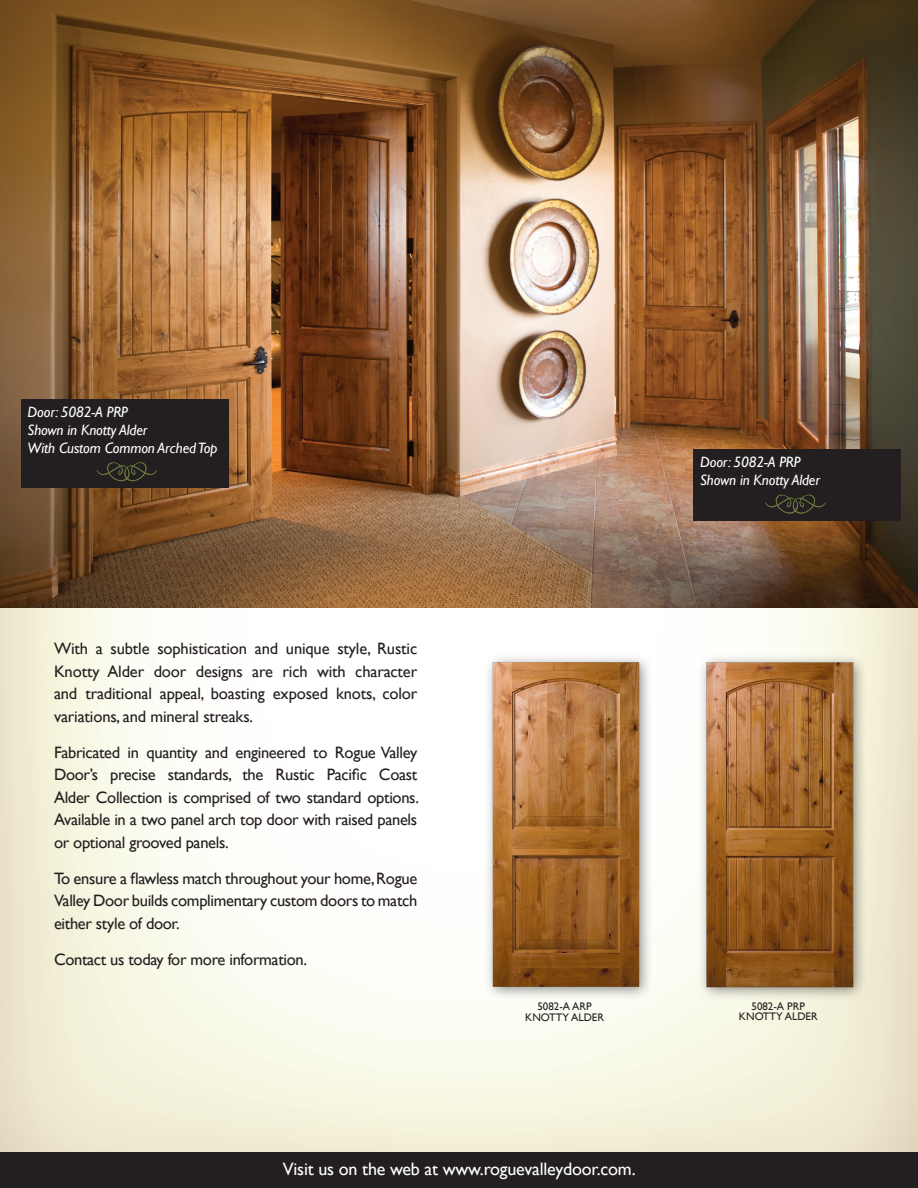
<style>
.page{position:relative;width:918px;height:1188px;background:#fff}
.page>*{position:absolute;margin:0;border:0;box-sizing:border-box;transform-origin:0 0}
.t1{font:18px "Gill Sans";letter-spacing:-.01em;color:#fff}
.t2{font:16.5px/22.5px "Gill Sans";letter-spacing:-.02em;color:#231f20;text-align:justify}
.t3{font:italic 15px/18px "Gill Sans";letter-spacing:-.01em;color:#fff}
.t4{font:10.95px/10.9px "Gill Sans";color:#231f20;text-align:center}
</style>
<div class="page">
<img style="left:0;top:608px;width:918px;height:545px">
<img style="left:0;top:0;width:918px;height:608px">
<div style="left:693px;top:449px;width:208px;height:72px;background:#231f20"></div>
<div style="left:0;top:1153px;width:918px;height:35px;background:#231f20"></div>
<img style="left:471px;top:645px;width:191px;height:359px">
<img style="left:693px;top:650px;width:173px;height:351px">
<div style="left:21px;top:399px;width:208px;height:89px;background:#231f20"></div>
<svg style="left:765px;top:494px;width:61px;height:20px"></svg>
<svg style="left:97px;top:462px;width:60px;height:20px"></svg>
<p class="t3" style="left:28px;top:403px;width:192px">Door: 5082-A PRP<br>Shown in Knotty Alder<br>With Custom Common Arched Top</p>
<p class="t2" style="left:54px;top:637px;width:365px">With a subtle sophistication and unique style, Rustic Knotty Alder door designs are rich with character and traditional appeal, boasting exposed knots, color variations, and mineral streaks.</p>
<p class="t2" style="left:54px;top:741px;width:366px">Fabricated in quantity and engineered to Rogue Valley Door’s precise standards, the Rustic Pacific Coast Alder Collection is comprised of two standard options.<br>Available in a two panel arch top door with raised panels or optional grooved panels.</p>
<p class="t2" style="left:54px;top:867px;width:365px">To ensure a flawless match throughout your home, Rogue Valley Door builds complimentary custom doors to match either style of door.</p>
<p class="t2" style="left:54px;top:948px;width:255px">Contact us today for more information.</p>
<p class="t3" style="left:700px;top:453px;width:121px">Door: 5082-A PRP<br>Shown in Knotty Alder</p>
<p class="t4" style="left:525px;top:1000px;width:80px">5082-A ARP<br>KNOTTY ALDER</p>
<p class="t4" style="left:739px;top:1000px;width:80px">5082-A PRP<br>KNOTTY ALDER</p>
<p class="t1" style="left:283px;top:1158px;width:354px">Visit us on the web at www.roguevalleydoor.com.</p>
</div>
